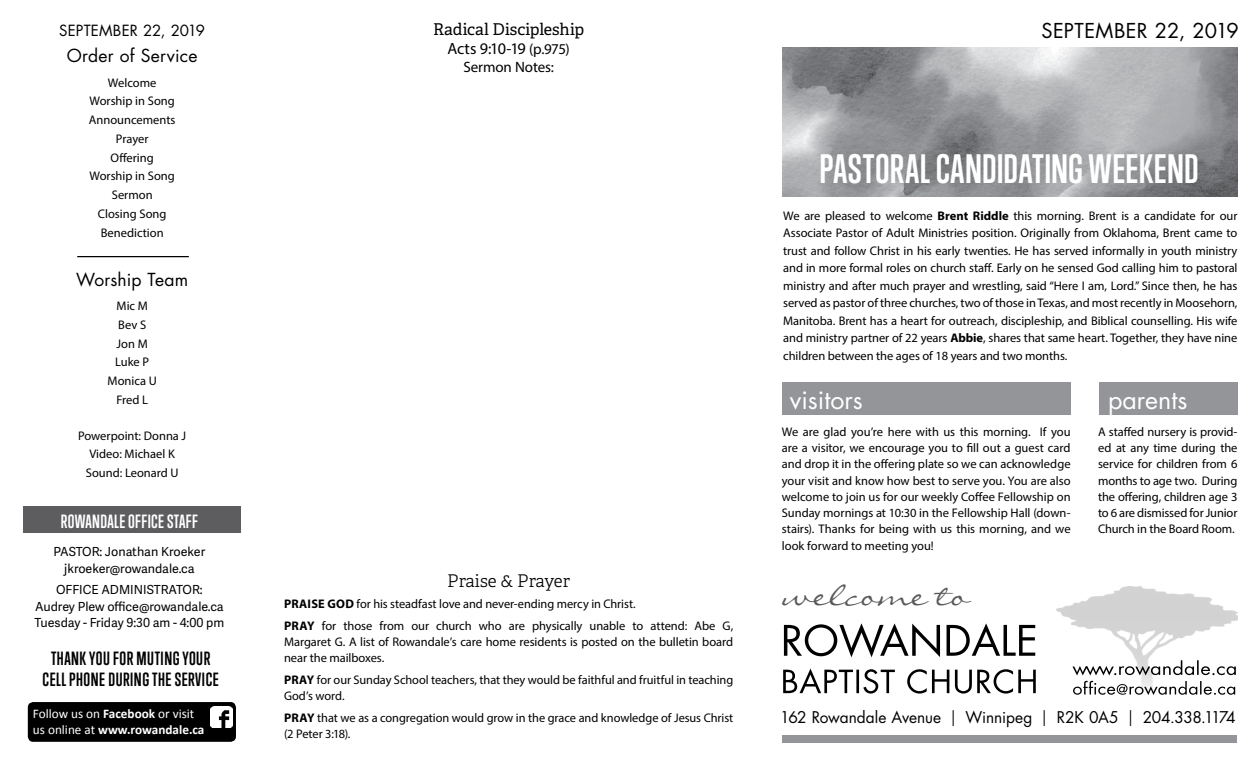
<style>
.page{position:relative;width:1260px;height:765px;background:#fff}
.page>*{position:absolute;margin:0;border:0;box-sizing:border-box;transform-origin:0 0}
.t1{font:700 37.5px "Trump Gothic Pro";letter-spacing:.005em;color:#fff}
.t2{font:30px "Liorah BT";color:#58595b}
.t3{font:25px "Futura";color:#fff}
.t4{font:20px "Futura";letter-spacing:.015em;color:#000}
.t5{font:700 17.5px/21px "Trump Gothic Pro";letter-spacing:.03em;color:#000;text-align:center}
.t6{font:17.5px "Futura";letter-spacing:.01em;color:#000}
.t7{font:700 17.5px "Trump Gothic Pro";letter-spacing:.02em;color:#fff}
.t8{font:300 17.5px "Adelle";color:#000}
.t9{font:16.25px "Adelle PE";color:#000}
.t10{font:16.25px "Myriad Pro";letter-spacing:-.02em;color:#000}
.t11{font:15.75px "Futura";letter-spacing:-.01em;color:#000}
.t12{font:15px "Futura";letter-spacing:.005em;color:#000}
.t13{font:15px "Myriad Pro";letter-spacing:-.005em;color:#000}
.t14{font:13.25px/15.6px "Calibri";color:#fff}
.t15{font:12.5px/16.2px "Myriad Pro";letter-spacing:-.005em;color:#000}
.t16{font:12.5px/16.2px "Adelle Sans";color:#000;text-align:center}
.s1{font-size:15px}
.s2{font-weight:700}
.s3{font-weight:300;font-size:21px}
</style>
<div class="page">
<hr style="left:77px;top:256px;width:112px;height:1px;background:#000">
<div style="left:28px;top:702px;width:208px;height:40px;background:#000;border-radius:5px"></div>
<img style="left:210px;top:706px;width:22px;height:22px">
<div style="left:782px;top:382px;width:289px;height:32px;background:#939598"></div>
<div style="left:1099px;top:382px;width:139px;height:32px;background:#939598"></div>
<img style="left:1057px;top:587px;width:180px;height:108px">
<svg style="left:783px;top:669px;width:253px;height:25px"></svg>
<svg style="left:784px;top:623px;width:251px;height:34px"></svg>
<div style="left:782px;top:735px;width:454px;height:8px;background:#939598"></div>
<svg style="left:1073px;top:681px;width:162px;height:14px"></svg>
<svg style="left:1073px;top:660px;width:163px;height:15px"></svg>
<div style="left:23px;top:507px;width:218px;height:26px;background:#5d5d60"></div>
<img style="left:782px;top:48px;width:456px;height:148px">
<h3 class="t9" style="left:433px;top:17px;width:153px">Radical Discipleship</h3>
<h3 class="t4" style="left:1042px;top:17px;width:199px">SEPTEMBER 22, 2019</h3>
<h3 class="t10" style="left:447px;top:38px;width:124px">Acts 9:10-19 <span class="s1">(p.975)</span></h3>
<p class="t13" style="left:463px;top:58px;width:92px">Sermon Notes:</p>
<p class="t12" style="left:59px;top:20px;width:147px">SEPTEMBER 22, 2019</p>
<h3 class="t6" style="left:67px;top:44px;width:132px">Order of Service</h3>
<p class="t15" style="left:89px;top:73px;width:88px;line-height:18.8px;text-align:center">Welcome<br>Worship in Song<br>Announcements<br>Prayer<br>Offering<br>Worship in Song<br>Sermon<br>Closing Song<br>Benediction</p>
<h3 class="t6" style="left:76px;top:267px;width:114px">Worship Team</h3>
<p class="t15" style="left:108px;top:296px;width:51px;line-height:18.8px;text-align:center">Mic M<br>Bev S<br>Jon M<br>Luke P<br>Monica U<br>Fred L</p>
<p class="t15" style="left:78px;top:426px;width:110px;line-height:18.8px;text-align:center">Powerpoint: Donna J<br>Video: Michael K<br>Sound: Leonard U</p>
<p class="t15" style="left:782px;top:423px;width:290px;text-align:justify">We are glad you’re here with us this morning. If you are a visitor, we encourage you to fill out a guest card and drop it in the offering plate so we can acknowledge your visit and know how best to serve you. You are also welcome to join us for our weekly Coffee Fellowship on Sunday mornings at 10:30 in the Fellowship Hall (down&shy;stairs). Thanks for being with us this morning, and we look forward to meeting you!</p>
<p class="t15" style="left:1098px;top:423px;width:141px;text-align:justify">A staffed nursery is provid&shy;ed at any time during the service for children from 6 months to age two. During the offering, children age 3 to 6 are dismissed for Junior Church in the Board Room.</p>
<h1 class="t1" style="left:819px;top:146px;width:381px">PASTORAL CANDIDATING WEEKEND</h1>
<p class="t15" style="left:783px;top:207px;width:456px;line-height:17.5px;text-align:justify">We are pleased to welcome <span class="s2">Brent Riddle</span> this morning. Brent is a candidate for our Associate Pastor of Adult Ministries position. Originally from Oklahoma, Brent came to trust and follow Christ in his early twenties. He has served informally in youth ministry and in more formal roles on church staff. Early on he sensed God calling him to pastoral ministry and after much prayer and wrestling, said “Here I am, Lord.” Since then, he has served as pastor of three churches, two of those in Texas, and most recently in Moosehorn, Manitoba. Brent has a heart for outreach, discipleship, and Biblical counselling. His wife and ministry partner of 22 years <span class="s2">Abbie</span>, shares that same heart. Together, they have nine children between the ages of 18 years and two months.</p>
<h3 class="t3" style="left:790px;top:383px;width:75px">visitors</h3>
<h3 class="t3" style="left:1108px;top:383px;width:81px">parents</h3>
<h3 class="t7" style="left:61px;top:510px;width:139px">ROWANDALE OFFICE STAFF</h3>
<p class="t16" style="left:54px;top:543px;width:153px">PASTOR: Jonathan Kroeker jkroeker@rowandale.ca</p>
<p class="t16" style="left:35px;top:581px;width:191px">OFFICE ADMINISTRATOR:<br>Audrey Plew office@rowandale.ca<br>Tuesday - Friday 9:30 am - 4:00 pm</p>
<h3 class="t8" style="left:447px;top:570px;width:124px">Praise &amp; Prayer</h3>
<p class="t15" style="left:284px;top:593px;width:451px;line-height:21.9px"><span class="s2">PRAISE GOD</span> for his steadfast love and never-ending mercy in Christ.<br><span class="s2">PRAY</span> for those from our church who are physically unable to attend: Abe G,</p>
<p class="t15" style="left:284px;top:633px;width:451px">Margaret G. A list of Rowandale’s care home residents is posted on the bulletin board near the mailboxes.</p>
<p class="t15" style="left:284px;top:672px;width:451px"><span class="s2">PRAY</span> for our Sunday School teachers, that they would be faithful and fruitful in teaching<br>God’s word.</p>
<p class="t15" style="left:284px;top:710px;width:451px"><span class="s2">PRAY</span> that we as a congregation would grow in the grace and knowledge of Jesus Christ (2 Peter 3:18).</p>
<h2 class="t2" style="left:782px;top:577px;width:189px">welcome to</h2>
<h3 class="t5" style="left:43px;top:647px;width:178px">THANK YOU FOR MUTING YOUR<br>CELL PHONE DURING THE SERVICE</h3>
<p class="t14" style="left:33px;top:706px;width:173px">Follow us on <span class="s2">Facebook</span> or visit us online at <span class="s2">www.rowandale.ca</span></p>
<p class="t11" style="left:780px;top:707px;width:457px">162 Rowandale Avenue <span class="s3">I</span> Winnipeg <span class="s3">I</span> R2K 0A5 <span class="s3">I</span> 204.338.1174</p>
</div>
